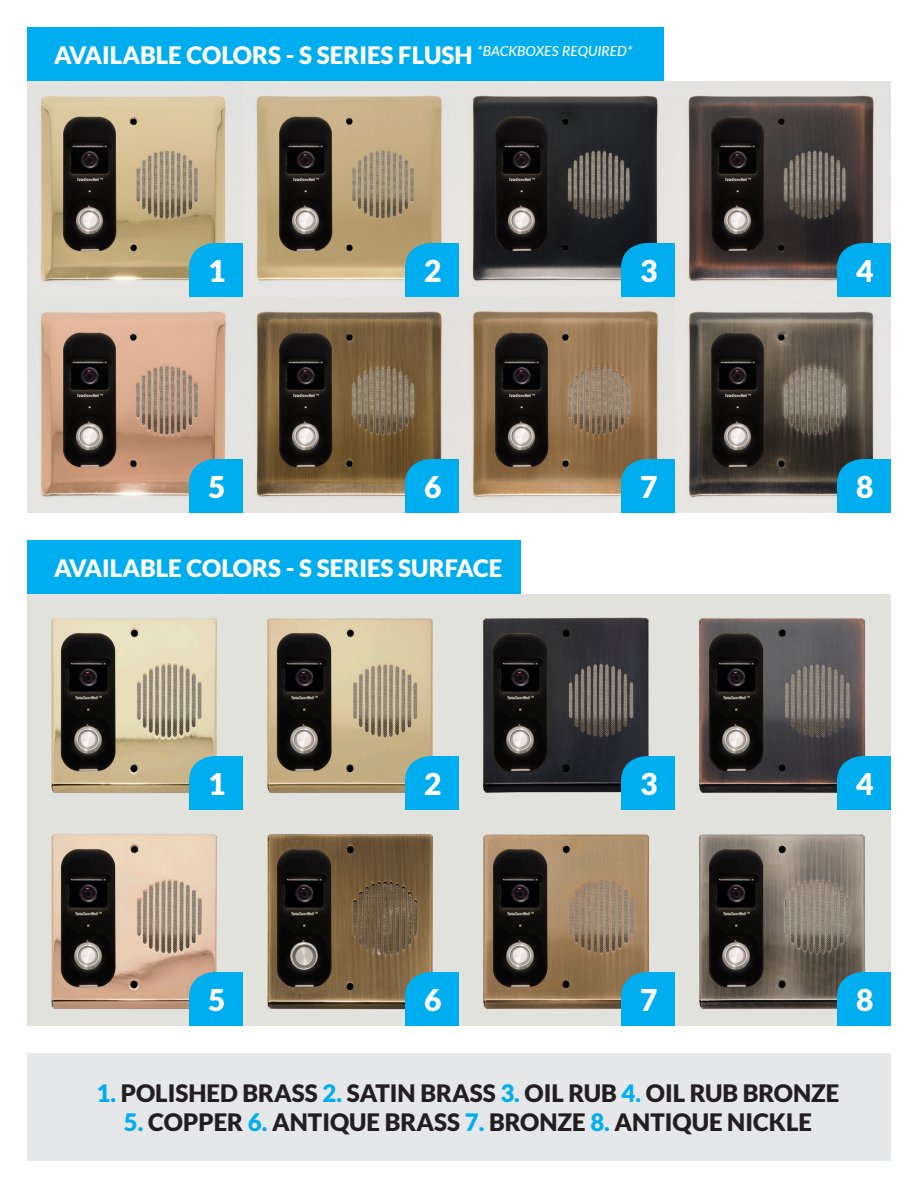
<style>
.page{position:relative;width:918px;height:1188px;background:#fff}
.page>*{position:absolute;margin:0;border:0;box-sizing:border-box;transform-origin:0 0}
.t1{font:900 30px "Lato";color:#fff}
.t2{font:900 24px "Lato";color:#231f20}
.t3{font:900 24px "Lato";color:#fff}
.s1{color:#00aeef}
</style>
<div class="page">
<div style="left:27px;top:1053px;width:864px;height:108px;background:#e6e7e9"></div>
<div style="left:27px;top:27px;width:636px;height:54px;background:#00aeef"></div>
<img style="left:27px;top:81px;width:864px;height:432px">
<div style="left:189px;top:243px;width:54px;height:54px;background:#00aeef"></div>
<div style="left:405px;top:243px;width:54px;height:54px;background:#00aeef"></div>
<div style="left:621px;top:243px;width:54px;height:54px;background:#00aeef"></div>
<div style="left:837px;top:243px;width:54px;height:54px;background:#00aeef"></div>
<div style="left:189px;top:459px;width:54px;height:54px;background:#00aeef"></div>
<div style="left:405px;top:459px;width:54px;height:54px;background:#00aeef"></div>
<div style="left:621px;top:459px;width:54px;height:54px;background:#00aeef"></div>
<div style="left:837px;top:459px;width:54px;height:54px;background:#00aeef"></div>
<img style="left:27px;top:594px;width:864px;height:432px">
<div style="left:27px;top:540px;width:494px;height:54px;background:#00aeef"></div>
<div style="left:189px;top:756px;width:54px;height:54px;background:#00aeef"></div>
<div style="left:405px;top:756px;width:54px;height:54px;background:#00aeef"></div>
<div style="left:621px;top:756px;width:54px;height:54px;background:#00aeef"></div>
<div style="left:837px;top:756px;width:54px;height:54px;background:#00aeef"></div>
<div style="left:189px;top:972px;width:54px;height:54px;background:#00aeef"></div>
<div style="left:405px;top:972px;width:54px;height:54px;background:#00aeef"></div>
<div style="left:621px;top:972px;width:54px;height:54px;background:#00aeef"></div>
<div style="left:837px;top:972px;width:54px;height:54px;background:#00aeef"></div>
<p class="t3" style="left:54px;top:41px;width:580px">AVAILABLE COLORS - S SERIES FLUSH <sup>*BACKBOXES</sup> <sup>REQUIRED*</sup></p>
<p class="t1" style="left:208px;top:254px;width:19px">1</p>
<p class="t1" style="left:424px;top:254px;width:19px">2</p>
<p class="t1" style="left:640px;top:254px;width:19px">3</p>
<p class="t1" style="left:856px;top:254px;width:19px">4</p>
<p class="t1" style="left:208px;top:470px;width:19px">5</p>
<p class="t1" style="left:424px;top:470px;width:19px">6</p>
<p class="t1" style="left:640px;top:470px;width:19px">7</p>
<p class="t1" style="left:856px;top:470px;width:19px">8</p>
<p class="t3" style="left:54px;top:554px;width:450px">AVAILABLE COLORS - S SERIES SURFACE</p>
<p class="t1" style="left:208px;top:767px;width:19px">1</p>
<p class="t1" style="left:424px;top:767px;width:19px">2</p>
<p class="t1" style="left:640px;top:767px;width:19px">3</p>
<p class="t1" style="left:856px;top:767px;width:19px">4</p>
<p class="t1" style="left:208px;top:983px;width:19px">5</p>
<p class="t1" style="left:424px;top:983px;width:19px">6</p>
<p class="t1" style="left:640px;top:983px;width:19px">7</p>
<p class="t1" style="left:856px;top:983px;width:19px">8</p>
<p class="t2" style="left:96px;top:1079px;width:745px"><span class="s1">1.</span> POLISHED BRASS <span class="s1">2.</span> SATIN BRASS <span class="s1">3.</span> OIL RUB <span class="s1">4.</span> OIL RUB BRONZE</p>
<p class="t2" style="left:124px;top:1108px;width:690px"><span class="s1">5.</span> COPPER <span class="s1">6.</span> ANTIQUE BRASS <span class="s1">7.</span> BRONZE <span class="s1">8.</span> ANTIQUE NICKLE</p>
</div>
